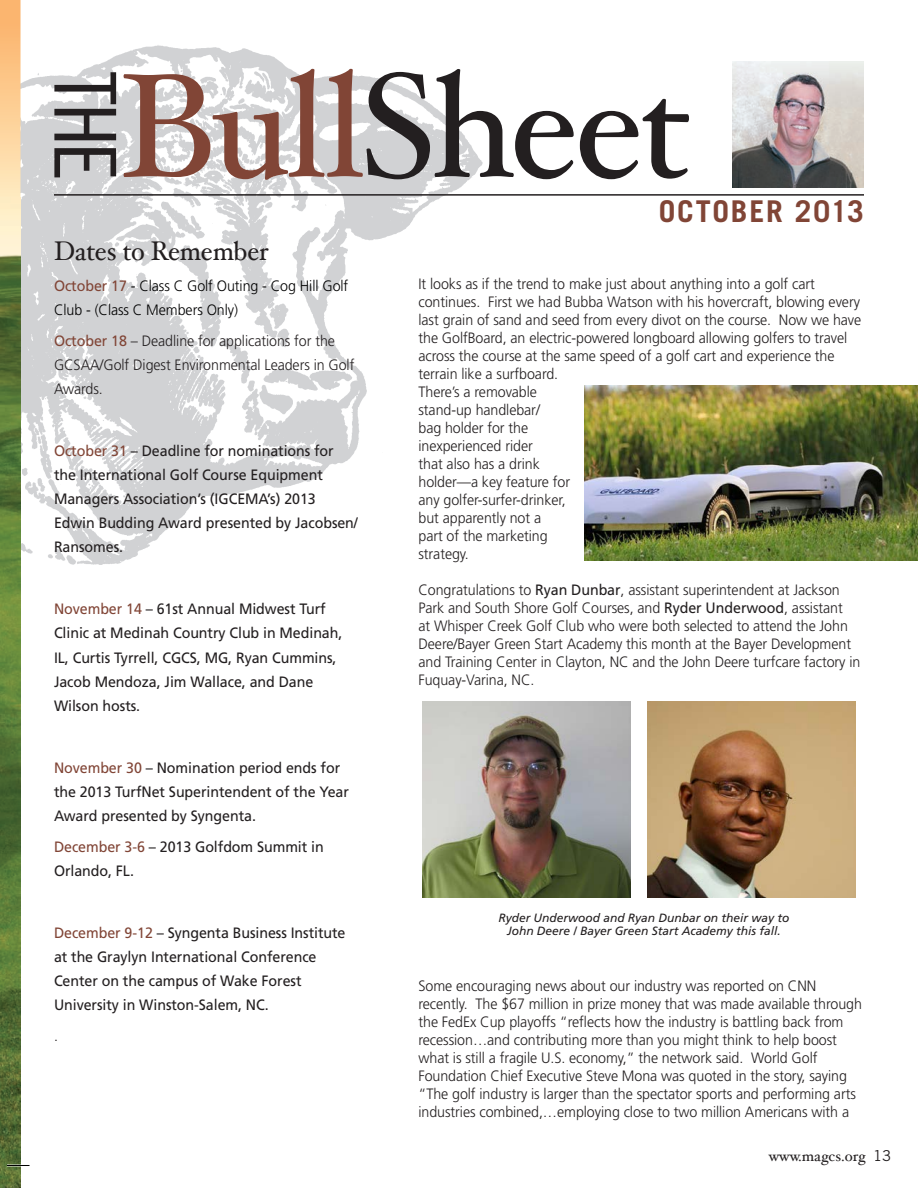
<style>
.page{position:relative;width:918px;height:1188px;background:#fff}
.page>*{position:absolute;margin:0;border:0;box-sizing:border-box;transform-origin:0 0}
.t1{font:147.9px "Hoefler Text";letter-spacing:-.02em;color:#231f20}
.t2{font:85.5px "Trade Gothic LT Std Cn 18";color:#231f20}
.t3{font:700 30px "Trade Gothic LT Std";letter-spacing:.06em;color:#814536}
.t4{font:27px "Hoefler Text";letter-spacing:-.01em;color:#231f20;scale:.95 1}
.t5{font:300 15px/18px "Frutiger";letter-spacing:-.005em;color:#231f20;scale:.95 1}
.t6{font:15px/24.2px "Frutiger";letter-spacing:-.005em;color:#231f20;scale:.95 1}
.t7{font:300 15px/24.2px "Frutiger";letter-spacing:-.005em;color:#000;scale:.95 1}
.t8{font:15px "Hoefler Text";color:#231f20}
.t9{font:italic 12px/13.5px "Frutiger";color:#231f20;text-align:center}
.s1{color:#814536}
.s2{font-weight:400;color:#814536}
.s3{font-weight:400}
.s4{font-family:"Trade Gothic LT Std"}
</style>
<div class="page">
<img style="left:21px;top:45px;width:462px;height:520px">
<hr style="left:54px;top:194px;width:810px;height:2px;background:#231f20">
<img style="left:732px;top:62px;width:131px;height:126px">
<img style="left:0;top:340px;width:21px;height:848px">
<svg style="left:7px;top:1165px;width:23px;height:1px"></svg>
<svg style="left:0;top:0;width:30px;height:340px"></svg>
<img style="left:585px;top:386px;width:333px;height:175px">
<img style="left:422px;top:702px;width:209px;height:196px">
<img style="left:647px;top:702px;width:209px;height:196px">
<h1 class="t1" style="left:119px;top:39px;width:575px"><span class="s1">Bull</span>Sheet</h1>
<h2 class="t2" style="left:136px;top:72px;width:110px;rotate:90deg">THE</h2>
<h3 class="t4" style="left:54px;top:235px;width:228px">Dates to Remember</h3>
<p class="t7" style="left:54px;top:274px;width:311px"><span class="s2">October 17</span> - Class C Golf Outing - Cog Hill Golf<br>Club - (Class C Members Only)</p>
<p class="t5" style="left:54px;top:329px;width:318px;line-height:24.2px"><span class="s2">October 18</span> – Deadline for applications for the<br>GCSAA/Golf Digest Environmental Leaders in Golf<br>Awards.</p>
<p class="t6" style="left:54px;top:439px;width:321px"><span class="s1">October 31</span> – Deadline for nominations for the International Golf Course Equipment Managers Association’s (IGCEMA’s) 2013<br>Edwin Budding Award presented by Jacobsen/ Ransomes.</p>
<p class="t6" style="left:54px;top:597px;width:305px"><span class="s1">November 14</span> – 61st Annual Midwest Turf Clinic at Medinah Country Club in Medinah, IL, Curtis Tyrrell, CGCS, MG, Ryan Cummins, Jacob Mendoza, Jim Wallace, and Dane Wilson hosts.</p>
<p class="t6" style="left:54px;top:755px;width:312px"><span class="s1">November 30</span> – Nomination period ends for the 2013 TurfNet Superintendent of the Year<br>Award presented by Syngenta.</p>
<p class="t6" style="left:54px;top:835px;width:286px"><span class="s1">December 3-6</span> – 2013 Golfdom Summit in<br>Orlando, FL.</p>
<p class="t6" style="left:54px;top:921px;width:308px"><span class="s1">December 9-12</span> – Syngenta Business Institute at the Graylyn International Conference Center on the campus of Wake Forest University in Winston-Salem, NC.</p>
<p class="t5" style="left:54px;top:1027px;width:6px">.</p>
<h3 class="t3" style="left:659px;top:193px;width:207px">OCTOBER 2013</h3>
<p class="t5" style="left:418px;top:275px;width:468px">It looks as if the trend to make just about anything into a golf cart continues. First we had Bubba Watson with his hovercraft, blowing every last grain of sand and seed from every divot on the course. Now we have the GolfBoard, an electric-powered longboard allowing golfers to travel across the course at the same speed of a golf cart and experience the terrain like a surfboard.<br>There’s a removable<br>stand-up handlebar/<br>bag holder for the<br>inexperienced rider<br>that also has a drink<br>holder—a key feature for<br>any golfer-surfer-drinker,<br>but apparently not a<br>part of the marketing<br>strategy.</p>
<p class="t5" style="left:418px;top:581px;width:467px">Congratulations to <span class="s3">Ryan Dunbar</span>, assistant superintendent at Jackson Park and South Shore Golf Courses, and <span class="s3">Ryder Underwood</span>, assistant<br>at Whisper Creek Golf Club who were both selected to attend the John Deere/Bayer Green Start Academy this month at the Bayer Development and Training Center in Clayton, NC and the John Deere turfcare factory in Fuquay-Varina, NC.</p>
<p class="t9" style="left:498px;top:911px;width:292px">Ryder Underwood and Ryan Dunbar on their way to<br>John Deere / Bayer Green Start Academy this fall.</p>
<p class="t5" style="left:418px;top:977px;width:468px">Some encouraging news about our industry was reported on CNN recently. The $67 million in prize money that was made available through the FedEx Cup playoffs “reflects how the industry is battling back from recession…and contributing more than you might think to help boost what is still a fragile U.S. economy,” the network said. World Golf Foundation Chief Executive Steve Mona was quoted in the story, saying “The golf industry is larger than the spectator sports and performing arts industries combined,…employing close to two million Americans with a</p>
<p class="t8" style="left:769px;top:1147px;width:124px">www.magcs.org <span class="s4">13</span></p>
</div>
